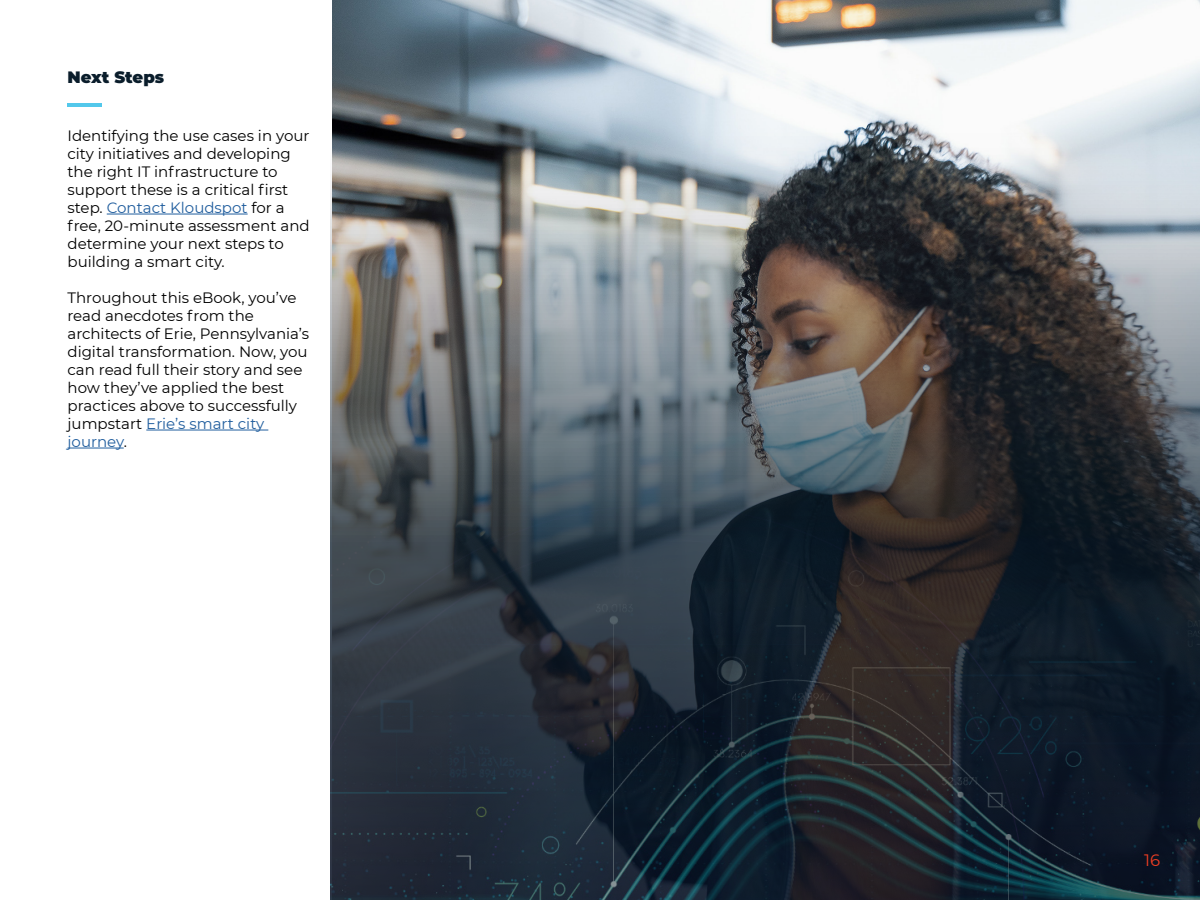
<style>
.page{position:relative;width:1200px;height:900px;background:#fff}
.page>*{position:absolute;margin:0;border:0;box-sizing:border-box;transform-origin:0 0}
.t1{font:900 16.5px "Montserrat";color:#0a1d2b}
.t2{font:16.5px "Montserrat";color:#ef3e23}
.t3{font:15px/18px "Montserrat";color:#000}
.s1{color:#215e9e}
</style>
<div class="page">
<hr style="left:107px;top:214px;width:141px;height:1px;background:#215e9e">
<hr style="left:146px;top:430px;width:122px;height:1px;background:#215e9e">
<hr style="left:68px;top:448px;width:56px;height:1px;background:#215e9e">
<hr style="left:68px;top:103px;width:34px;height:4px;background:#53c8eb">
<img style="left:332px;top:0;width:868px;height:128px">
<img style="left:330px;top:128px;width:870px;height:143px">
<img style="left:330px;top:271px;width:870px;height:629px">
<p class="t1" style="left:68px;top:65px;width:98px">Next Steps</p>
<p class="t3" style="left:68px;top:126px;width:244px">Identifying the use cases in your city initiatives and developing the right IT infrastructure to support these is a critical first step. <span class="s1">Contact Kloudspot</span> for a free, 20-minute assessment and determine your next steps to building a smart city.</p>
<p class="t3" style="left:68px;top:288px;width:243px">Throughout this eBook, you’ve read anecdotes from the architects of Erie, Pennsylvania’s digital transformation. Now, you can read full their story and see how they’ve applied the best practices above to successfully jumpstart <span class="s1">Erie’s smart city journey</span>.</p>
<p class="t2" style="left:1144px;top:849px;width:18px">16</p>
</div>
